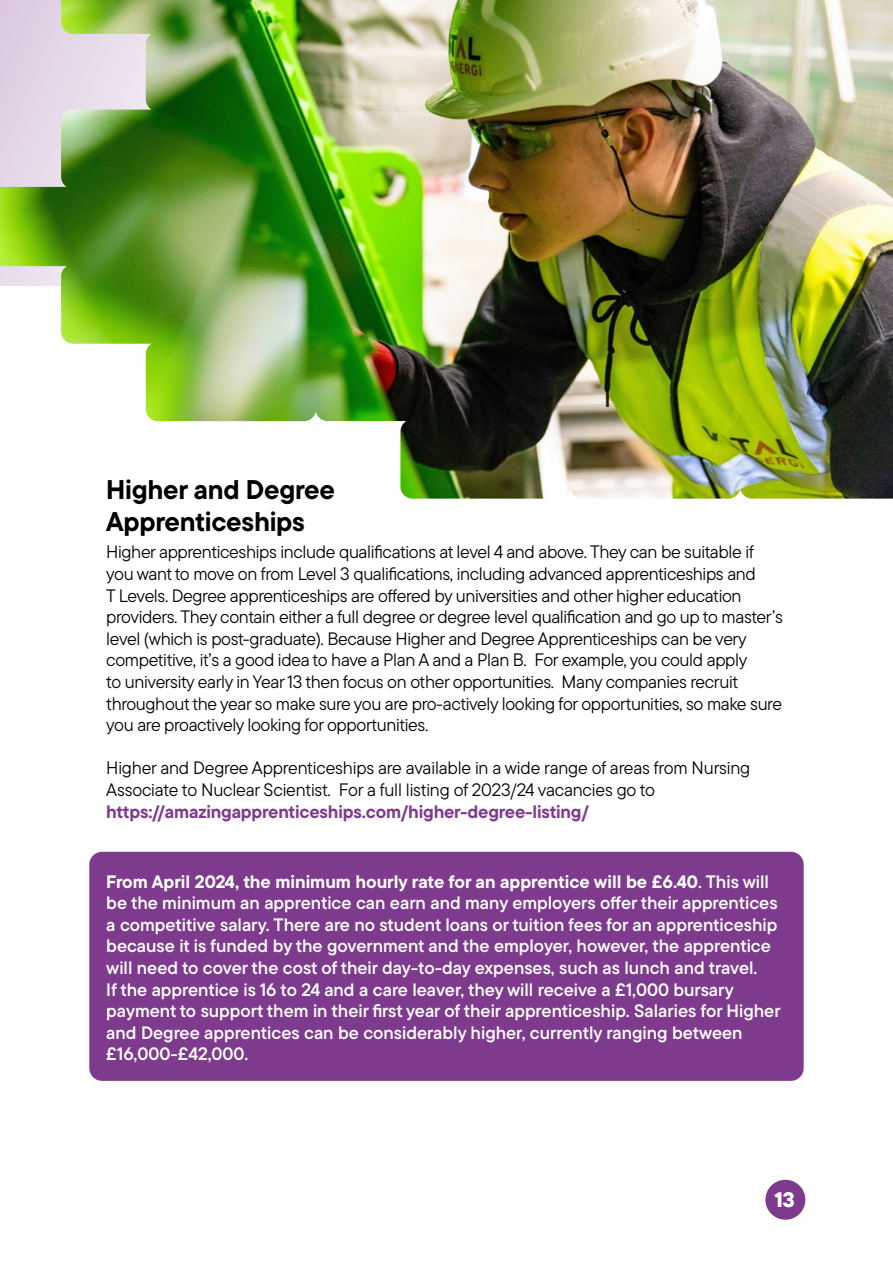
<style>
.page{position:relative;width:893px;height:1263px;background:#fff}
.page>*{position:absolute;margin:0;border:0;box-sizing:border-box;transform-origin:0 0}
.t1{font:700 27px/32.4px "TT Commons Pro";letter-spacing:-.01em;color:#000}
.t2{font:800 21px "TT Commons Pro";color:#fff}
.t3{font:18px/21.6px "TT Commons Pro";letter-spacing:-.02em;color:#000}
.t4{font:18px/21.6px "TT Commons Pro Db";color:#fff}
.t5{font:700 18px "TT Commons Pro";color:#fff}
.t6{font:700 18px "TT Commons Pro";letter-spacing:-.01em;color:#7e3b8e}
.s1{font-family:"TT Commons Pro Db";font-weight:400}
</style>
<div class="page">
<div style="left:89px;top:852px;width:715px;height:229px;background:#7e3b8e;border-radius:13px"></div>
<img style="left:0;top:0;width:893px;height:499px">
<div style="left:765px;top:1180px;width:40px;height:40px;background:#7e3b8e;border-radius:50%"></div>
<h1 class="t1" style="left:106px;top:473px;width:230px">Higher and Degree<br>Apprenticeships</h1>
<p class="t3" style="left:106px;top:541px;width:678px">Higher apprenticeships include qualifications at level 4 and above. They can be suitable if you want to move on from Level 3 qualifications, including advanced apprenticeships and<br>T Levels. Degree apprenticeships are offered by universities and other higher education providers. They contain either a full degree or degree level qualification and go up to master’s level (which is post-graduate). Because Higher and Degree Apprenticeships can be very competitive, it’s a good idea to have a Plan A and a Plan B. For example, you could apply<br>to university early in Year 13 then focus on other opportunities. Many companies recruit throughout the year so make sure you are pro-actively looking for opportunities, so make sure you are proactively looking for opportunities.</p>
<p class="t3" style="left:106px;top:757px;width:645px">Higher and Degree Apprenticeships are available in a wide range of areas from Nursing<br>Associate to Nuclear Scientist. For a full listing of 2023/24 vacancies go to</p>
<p class="t6" style="left:106px;top:798px;width:484px">https://amazingapprenticeships.com/higher-degree-listing/</p>
<p class="t5" style="left:106px;top:868px;width:664px">From April 2024, the minimum hourly rate for an apprentice will be £6.40<span class="s1">. This will</span></p>
<p class="t4" style="left:106px;top:892px;width:676px">be the minimum an apprentice can earn and many employers offer their apprentices a competitive salary. There are no student loans or tuition fees for an apprenticeship because it is funded by the government and the employer, however, the apprentice will need to cover the cost of their day-to-day expenses, such as lunch and travel.<br>If the apprentice is 16 to 24 and a care leaver, they will receive a £1,000 bursary payment to support them in their first year of their apprenticeship. Salaries for Higher and Degree apprentices can be considerably higher, currently ranging between £16,000-£42,000.</p>
<p class="t2" style="left:774px;top:1183px;width:22px">13</p>
</div>
